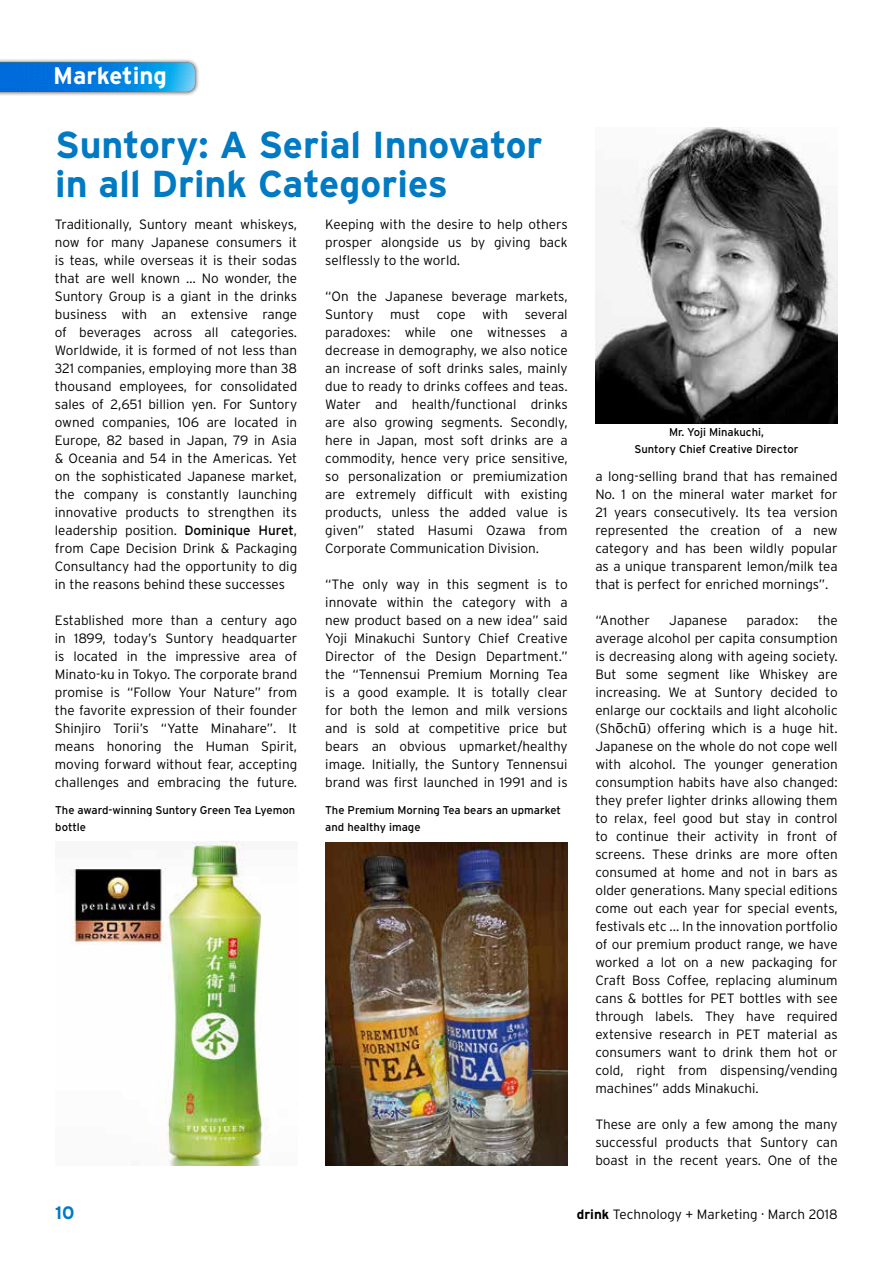
<style>
.page{position:relative;width:893px;height:1263px;background:#fff}
.page>*{position:absolute;margin:0;border:0;box-sizing:border-box;transform-origin:0 0}
.t1{font:700 37.5px/39px "Interstate";color:#007ac3}
.t2{font:700 24px "Interstate";color:#fff}
.t3{font:700 18px "Interstate";color:#007ac3}
.t4{font:300 13.5px/18px "Interstate";color:#000;text-align:justify}
.t5{font:11.25px/16.5px "Interstate";color:#000}
.s1{font-weight:400}
.s2{font-family:"Verdana";font-weight:400}
.s3{font-weight:700}
</style>
<div class="page">
<div style="left:0;top:58px;width:200px;height:38px;background:#000;opacity:.75"></div>
<img style="left:0;top:62px;width:195px;height:30px">
<img style="left:70px;top:841px;width:193px;height:324px">
<img style="left:325px;top:842px;width:243px;height:323px">
<img style="left:595px;top:128px;width:243px;height:295px">
<h2 class="t2" style="left:53px;top:62px;width:115px">Marketing</h2>
<h1 class="t1" style="left:55px;top:125px;width:489px">Suntory: A Serial Innovator in all Drink Categories</h1>
<p class="t4" style="left:325px;top:215px;width:244px">Keeping with the desire to help others prosper alongside us by giving back selflessly to the world.</p>
<p class="t4" style="left:325px;top:287px;width:244px">“On the Japanese beverage markets, Suntory must cope with several paradoxes: while one witnesses a decrease in demography, we also notice an increase of soft drinks sales, mainly due to ready to drinks coffees and teas.<br>Water and health/functional drinks are also growing segments. Secondly, here in Japan, most soft drinks are a commodity, hence very price sensitive, so personalization or premiumization are extremely difficult with existing products, unless the added value is given” stated Hasumi Ozawa from Corporate Communication Division.</p>
<p class="t4" style="left:325px;top:575px;width:244px">“The only way in this segment is to innovate within the category with a new product based on a new idea” said Yoji Minakuchi Suntory Chief Creative Director of the Design Department.” the “Tennensui Premium Morning Tea is a good example. It is totally clear for both the lemon and milk versions and is sold at competitive price but bears an obvious upmarket/healthy image. Initially, the Suntory Tennensui brand was first launched in 1991 and is</p>
<p class="t4" style="left:55px;top:215px;width:244px">Traditionally, Suntory meant whiskeys, now for many Japanese consumers it is teas, while overseas it is their sodas that are well known … No wonder, the Suntory Group is a giant in the drinks business with an extensive range of beverages across all categories.<br>Worldwide, it is formed of not less than 321 companies, employing more than 38 thousand employees, for consolidated sales of 2,651 billion yen. For Suntory owned companies, 106 are located in Europe, 82 based in Japan, 79 in Asia &amp; Oceania and 54 in the Americas. Yet on the sophisticated Japanese market, the company is constantly launching innovative products to strengthen its leadership position. <span class="s1">Dominique Huret</span>, from Cape Decision Drink &amp; Packaging Consultancy had the opportunity to dig in the reasons behind these successes</p>
<p class="t4" style="left:55px;top:611px;width:244px">Established more than a century ago in 1899, today’s Suntory headquarter is located in the impressive area of Minato-ku in Tokyo. The corporate brand promise is “Follow Your Nature” from the favorite expression of their founder Shinjiro Torii’s “Yatte Minahare”. It means honoring the Human Spirit, moving forward without fear, accepting challenges and embracing the future.</p>
<p class="t5" style="left:55px;top:802px;width:242px">The award-winning Suntory Green Tea Lyemon bottle</p>
<p class="t5" style="left:325px;top:802px;width:237px">The Premium Morning Tea bears an upmarket and healthy image</p>
<p class="t5" style="left:635px;top:424px;width:165px;text-align:center">Mr. Yoji Minakuchi,<br>Suntory Chief Creative Director</p>
<p class="t4" style="left:595px;top:467px;width:244px">a long-selling brand that has remained No. 1 on the mineral water market for 21 years consecutively. Its tea version represented the creation of a new category and has been wildly popular as a unique transparent lemon/milk tea that is perfect for enriched mornings”.</p>
<p class="t4" style="left:595px;top:611px;width:56px">“Another</p>
<p class="t4" style="left:669px;top:611px;width:60px">Japanese</p>
<p class="t4" style="left:746px;top:611px;width:53px">paradox:</p>
<p class="t4" style="left:595px;top:611px;width:244px;text-indent:222px">the average alcohol per capita consumption is decreasing along with ageing society.<br>But some segment like Whiskey are increasing. We at Suntory decided to enlarge our cocktails and light alcoholic (Sh<span class="s2">ō</span>ch<span class="s2">ū</span>) offering which is a huge hit.<br>Japanese on the whole do not cope well with alcohol. The younger generation consumption habits have also changed: they prefer lighter drinks allowing them to relax, feel good but stay in control to continue their activity in front of screens. These drinks are more often consumed at home and not in bars as older generations. Many special editions come out each year for special events, festivals etc ... In the innovation portfolio of our premium product range, we have worked a lot on a new packaging for Craft Boss Coffee, replacing aluminum cans &amp; bottles for PET bottles with see through labels. They have required extensive research in PET material as consumers want to drink them hot or cold, right from dispensing/vending machines” adds Minakuchi.</p>
<p class="t4" style="left:595px;top:1115px;width:244px">These are only a few among the many successful products that Suntory can boast in the recent years. One of the</p>
<h3 class="t3" style="left:55px;top:1203px;width:21px">10</h3>
<p class="t4" style="left:577px;top:1205px;width:262px"><span class="s3">drink</span> Technology + Marketing · March 2018</p>
</div>
